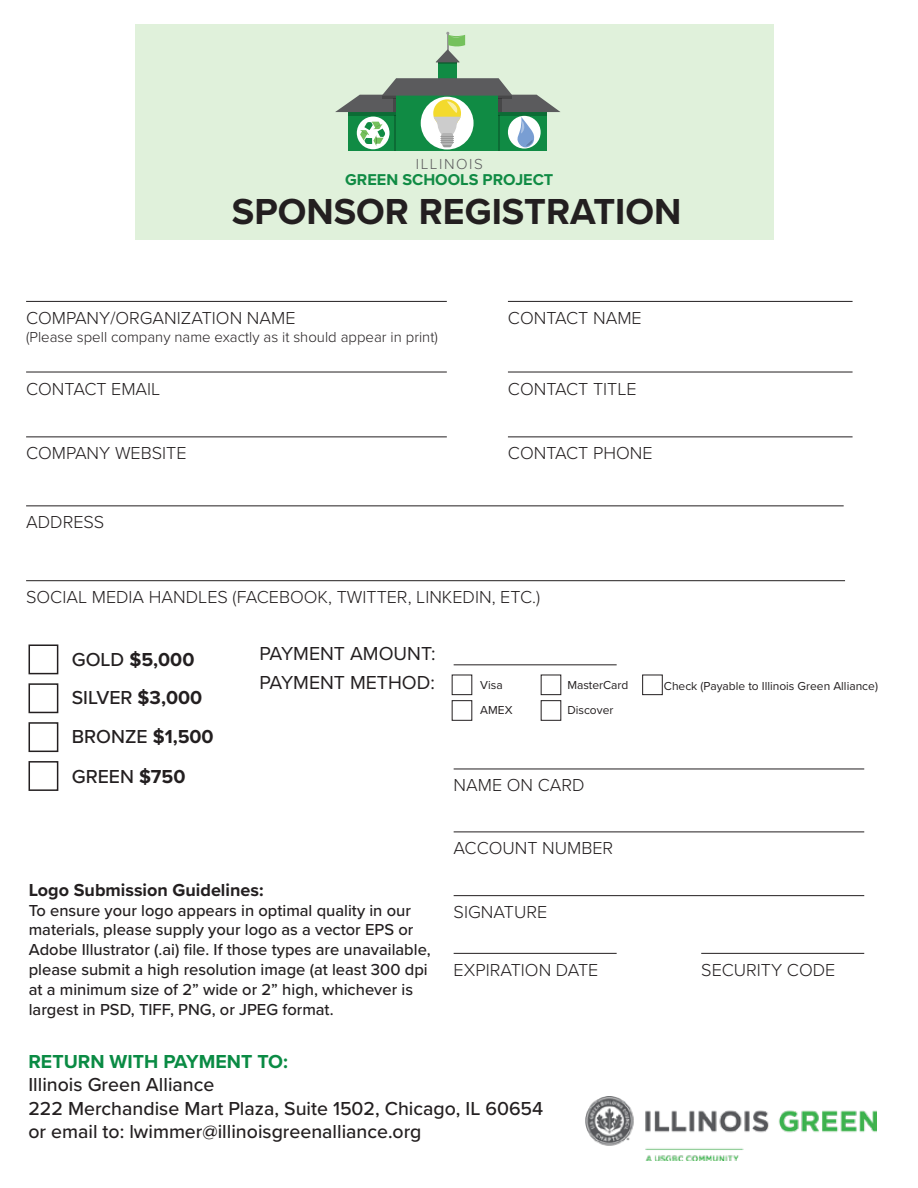
<style>
.page{position:relative;width:918px;height:1188px;background:#fff}
.page>*{position:absolute;margin:0;border:0;box-sizing:border-box;transform-origin:0 0}
.t1{font:700 37.5px "Proxima Nova";color:#231f20}
.t2{font:500 19.5px/23.4px "Proxima Nova";color:#231f20}
.t3{font:19.5px "Proxima Nova";color:#231f20}
.t4{font:700 19.5px "Proxima Nova";color:#0a8b44}
.t5{font:700 19.5px "Proxima Nova";color:#231f20}
.t6{font:300 18px "Proxima Nova";color:#231f20}
.t7{font:700 18px "Proxima Nova";color:#231f20}
.t8{font:500 16.5px/19.8px "Proxima Nova";color:#231f20}
.t9{font:700 16.35px "Proxima Nova";color:#108b44}
.t10{font:300 15px "Proxima Nova";color:#231f20}
.t11{font:300 15px "Proxima Nova";letter-spacing:.105em;color:#5b5b5d}
.t12{font:12px/25px "Proxima Nova";color:#231f20}
.s1{font-weight:500}
.s2{font-weight:700}
</style>
<div class="page">
<div style="left:136px;top:25px;width:638px;height:215px;background:#e0f1db"></div>
<div style="left:498px;top:109px;width:49px;height:42px;background:#108b44"></div>
<div style="left:439px;top:60px;width:18px;height:18px;background:#108b44"></div>
<svg style="left:348px;top:109px;width:53px;height:42px"></svg>
<hr style="left:395px;top:115px;width:3px;height:36px;background:#010101">
<hr style="left:496px;top:115px;width:4px;height:36px;background:#0c6c35">
<div style="left:396px;top:92px;width:102px;height:59px;background:#108b44"></div>
<svg style="left:436px;top:32px;width:29px;height:32px"></svg>
<svg style="left:335px;top:78px;width:226px;height:70px"></svg>
<hr style="left:26px;top:301px;width:421px;height:1px;background:#231f20">
<hr style="left:508px;top:301px;width:345px;height:1px;background:#231f20">
<hr style="left:26px;top:372px;width:421px;height:1px;background:#231f20">
<hr style="left:26px;top:437px;width:421px;height:1px;background:#231f20">
<hr style="left:26px;top:505px;width:818px;height:1px;background:#231f20">
<hr style="left:26px;top:580px;width:819px;height:1px;background:#231f20">
<hr style="left:508px;top:372px;width:345px;height:1px;background:#231f20">
<hr style="left:508px;top:437px;width:345px;height:1px;background:#231f20">
<div style="left:29px;top:644px;width:29px;height:30px;border:2px solid #231f20"></div>
<div style="left:29px;top:722px;width:29px;height:30px;border:2px solid #231f20"></div>
<div style="left:29px;top:683px;width:29px;height:30px;border:2px solid #231f20"></div>
<div style="left:29px;top:761px;width:29px;height:30px;border:2px solid #231f20"></div>
<img style="left:585px;top:1097px;width:292px;height:63px">
<hr style="left:454px;top:769px;width:410px;height:1px;background:#231f20">
<hr style="left:454px;top:895px;width:410px;height:1px;background:#231f20">
<hr style="left:454px;top:832px;width:410px;height:1px;background:#231f20">
<hr style="left:454px;top:953px;width:163px;height:1px;background:#231f20">
<hr style="left:701px;top:953px;width:163px;height:1px;background:#231f20">
<hr style="left:454px;top:664px;width:163px;height:1px;background:#231f20">
<div style="left:642px;top:675px;width:21px;height:20px;border:1px solid #231f20"></div>
<div style="left:452px;top:675px;width:20px;height:20px;border:1px solid #231f20"></div>
<div style="left:452px;top:700px;width:20px;height:21px;border:1px solid #231f20"></div>
<div style="left:541px;top:675px;width:20px;height:20px;border:1px solid #231f20"></div>
<div style="left:541px;top:700px;width:20px;height:21px;border:1px solid #231f20"></div>
<p class="t11" style="left:416px;top:153px;width:69px">ILLINOIS</p>
<p class="t9" style="left:345px;top:167px;width:210px">GREEN SCHOOLS PROJECT</p>
<h1 class="t1" style="left:232px;top:184px;width:451px">SPONSOR REGISTRATION</h1>
<p class="t6" style="left:26px;top:304px;width:271px">COMPANY/ORGANIZATION NAME</p>
<p class="t10" style="left:26px;top:326px;width:413px">(Please spell company name exactly as it should appear in print)</p>
<p class="t6" style="left:508px;top:304px;width:135px">CONTACT NAME</p>
<p class="t6" style="left:26px;top:375px;width:136px">CONTACT EMAIL</p>
<p class="t6" style="left:508px;top:375px;width:130px">CONTACT TITLE</p>
<p class="t6" style="left:26px;top:440px;width:162px">COMPANY WEBSITE</p>
<p class="t6" style="left:508px;top:440px;width:146px">CONTACT PHONE</p>
<p class="t6" style="left:26px;top:509px;width:80px">ADDRESS</p>
<p class="t6" style="left:26px;top:584px;width:516px">SOCIAL MEDIA HANDLES (FACEBOOK, TWITTER, LINKEDIN, ETC.)</p>
<p class="t5" style="left:72px;top:645px;width:124px"><span class="s1">GOLD</span> $5,000</p>
<p class="t2" style="left:72px;top:685px;width:132px">SILVER <span class="s2">$3,000</span></p>
<p class="t2" style="left:72px;top:724px;width:143px">BRONZE <span class="s2">$1,500</span></p>
<p class="t2" style="left:72px;top:764px;width:115px">GREEN <span class="s2">$750</span></p>
<p class="t3" style="left:260px;top:639px;width:178px">PAYMENT AMOUNT:</p>
<p class="t3" style="left:260px;top:668px;width:177px">PAYMENT METHOD:</p>
<p class="t12" style="left:480px;top:672px;width:34px">Visa<br>AMEX</p>
<p class="t12" style="left:567px;top:672px;width:63px">MasterCard</p>
<p class="t12" style="left:664px;top:673px;width:216px">Check (Payable to Illinois Green Alliance)</p>
<p class="t12" style="left:567px;top:697px;width:48px">Discover</p>
<p class="t6" style="left:454px;top:772px;width:133px">NAME ON CARD</p>
<p class="t6" style="left:454px;top:835px;width:161px">ACCOUNT NUMBER</p>
<p class="t7" style="left:29px;top:876px;width:236px">Logo Submission Guidelines:</p>
<p class="t8" style="left:29px;top:900px;width:403px">To ensure your logo appears in optimal quality in our materials, please supply your logo as a vector EPS or Adobe Illustrator (.ai) file. If those types are unavailable, please submit a high resolution image (at least 300 dpi at a minimum size of 2” wide or 2” high, whichever is largest in PSD, TIFF, PNG, or JPEG format.</p>
<p class="t4" style="left:28px;top:1047px;width:261px">RETURN WITH PAYMENT TO:</p>
<p class="t2" style="left:28px;top:1072px;width:516px">Illinois Green Alliance<br>222 Merchandise Mart Plaza, Suite 1502, Chicago, IL 60654 or email to: lwimmer@illinoisgreenalliance.org</p>
<p class="t6" style="left:454px;top:899px;width:95px">SIGNATURE</p>
<p class="t6" style="left:454px;top:956px;width:146px">EXPIRATION DATE</p>
<p class="t6" style="left:701px;top:956px;width:136px">SECURITY CODE</p>
</div>
